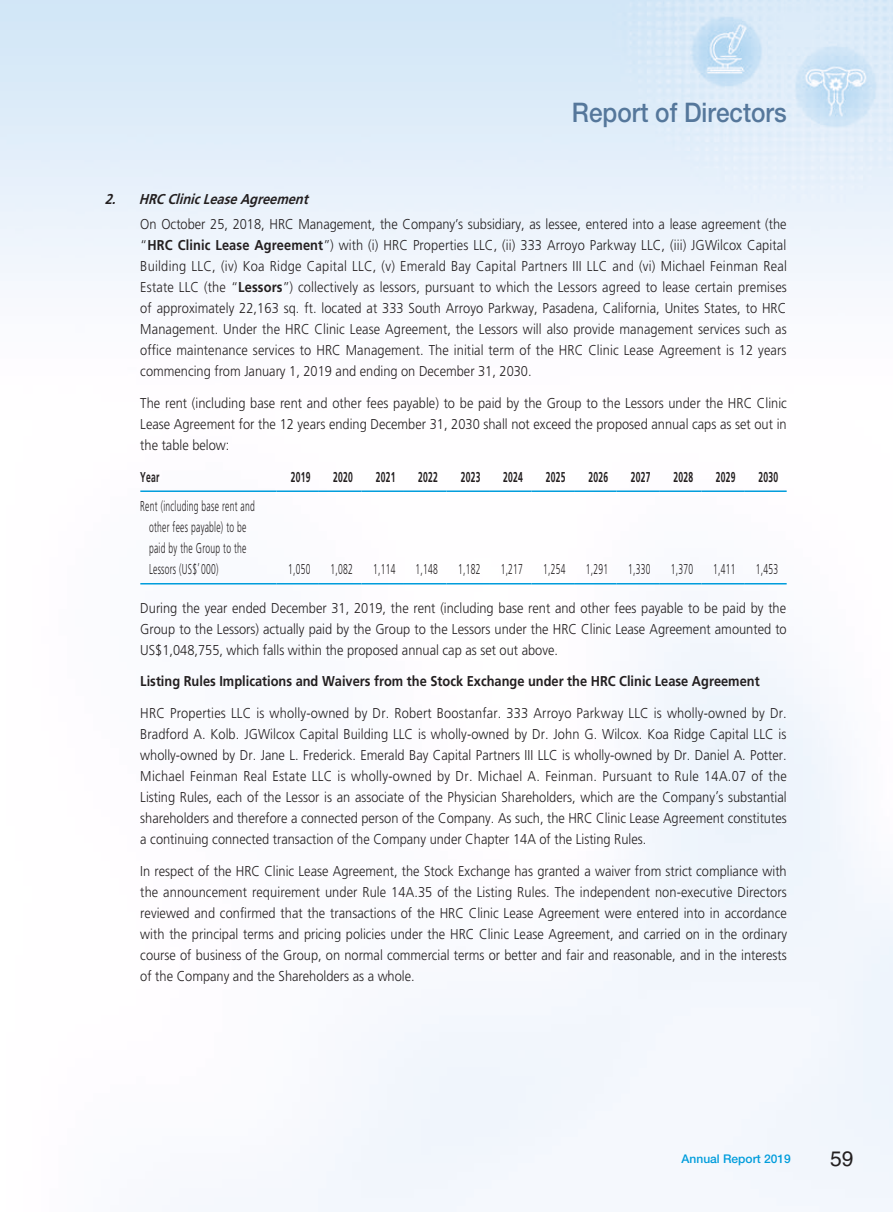
<style>
.page{position:relative;width:893px;height:1212px;background:#fff}
.page>*{position:absolute;margin:0;border:0;box-sizing:border-box;transform-origin:0 0}
.t1{font:500 27px "Helvetica Neue LT Std";color:#55779b;scale:.9 1}
.t2{font:21px "Helvetica LT Std";color:#231f20}
.t3{font:300 14.25px/21px "Frutiger LT Std";color:#231f20;text-align:justify;scale:.9 1}
.t4{font:700 14.25px "Frutiger LT Std";color:#231f20;scale:.9 1}
.t5{font:300 14.25px/21px "Frutiger LT Std";letter-spacing:.03em;color:#231f20;scale:.6 1}
.t6{font:300 14.25px "Frutiger LT Std";color:#231f20;scale:.6 1}
.t7{font:700 14.25px "Frutiger LT Std";color:#231f20;scale:.6 1}
.t8{font:italic 700 14.25px "Frutiger LT Std";color:#231f20;scale:.9 1}
.t9{font:500 12px "Helvetica Neue LT Std";color:#009ddc}
.s1{font-weight:700}
</style>
<div class="page">
<hr style="left:140px;top:490px;width:136px;height:2px;background:#009ddc">
<hr style="left:276px;top:490px;width:43px;height:2px;background:#009ddc">
<hr style="left:319px;top:490px;width:42px;height:2px;background:#009ddc">
<hr style="left:361px;top:490px;width:43px;height:2px;background:#009ddc">
<hr style="left:404px;top:490px;width:42px;height:2px;background:#009ddc">
<hr style="left:446px;top:490px;width:43px;height:2px;background:#009ddc">
<hr style="left:489px;top:490px;width:42px;height:2px;background:#009ddc">
<hr style="left:531px;top:490px;width:43px;height:2px;background:#009ddc">
<hr style="left:574px;top:490px;width:43px;height:2px;background:#009ddc">
<hr style="left:617px;top:490px;width:42px;height:2px;background:#009ddc">
<hr style="left:659px;top:490px;width:43px;height:2px;background:#009ddc">
<hr style="left:702px;top:490px;width:42px;height:2px;background:#009ddc">
<hr style="left:744px;top:490px;width:43px;height:2px;background:#009ddc">
<hr style="left:140px;top:583px;width:136px;height:1px;background:#009ddc">
<hr style="left:276px;top:583px;width:43px;height:1px;background:#009ddc">
<hr style="left:319px;top:583px;width:42px;height:1px;background:#009ddc">
<hr style="left:361px;top:583px;width:43px;height:1px;background:#009ddc">
<hr style="left:404px;top:583px;width:42px;height:1px;background:#009ddc">
<hr style="left:446px;top:583px;width:43px;height:1px;background:#009ddc">
<hr style="left:489px;top:583px;width:42px;height:1px;background:#009ddc">
<hr style="left:531px;top:583px;width:43px;height:1px;background:#009ddc">
<hr style="left:574px;top:583px;width:43px;height:1px;background:#009ddc">
<hr style="left:617px;top:583px;width:42px;height:1px;background:#009ddc">
<hr style="left:659px;top:583px;width:43px;height:1px;background:#009ddc">
<hr style="left:702px;top:583px;width:42px;height:1px;background:#009ddc">
<hr style="left:744px;top:583px;width:43px;height:1px;background:#009ddc">
<h1 class="t1" style="left:572px;top:96px;width:240px">Report of Directors</h1>
<p class="t8" style="left:105px;top:191px;width:232px">2. HRCClinicLeaseAgreement</p>
<p class="t3" style="left:140px;top:214px;width:720px">On October 25, 2018, HRC Management, the Company’s subsidiary, as lessee, entered into a lease agreement (the “<span class="s1">HRC Clinic Lease Agreement</span>”) with (i) HRC Properties LLC, (ii) 333 Arroyo Parkway LLC, (iii) JGWilcox Capital Building LLC, (iv) Koa Ridge Capital LLC, (v) Emerald Bay Capital Partners III LLC and (vi) Michael Feinman Real Estate LLC (the “<span class="s1">Lessors</span>”) collectively as lessors, pursuant to which the Lessors agreed to lease certain premises of approximately 22,163 sq. ft. located at 333 South Arroyo Parkway, Pasadena, California, Unites States, to HRC Management. Under the HRC Clinic Lease Agreement, the Lessors will also provide management services such as office maintenance services to HRC Management. The initial term of the HRC Clinic Lease Agreement is 12 years commencing from January 1, 2019 and ending on December 31, 2030.</p>
<p class="t3" style="left:140px;top:393px;width:720px">The rent (including base rent and other fees payable) to be paid by the Group to the Lessors under the HRC Clinic Lease Agreement for the 12 years ending December 31, 2030 shall not exceed the proposed annual caps as set out in the table below:</p>
<p class="t7" style="left:140px;top:468px;width:34px">Year</p>
<p class="t7" style="left:291px;top:468px;width:34px">2019</p>
<p class="t7" style="left:333px;top:468px;width:34px">2020</p>
<p class="t7" style="left:376px;top:468px;width:34px">2021</p>
<p class="t7" style="left:418px;top:468px;width:34px">2022</p>
<p class="t7" style="left:461px;top:468px;width:34px">2023</p>
<p class="t7" style="left:503px;top:468px;width:34px">2024</p>
<p class="t7" style="left:546px;top:468px;width:34px">2025</p>
<p class="t7" style="left:588px;top:468px;width:34px">2026</p>
<p class="t7" style="left:631px;top:468px;width:34px">2027</p>
<p class="t7" style="left:673px;top:468px;width:34px">2028</p>
<p class="t7" style="left:716px;top:468px;width:34px">2029</p>
<p class="t7" style="left:758px;top:468px;width:34px">2030</p>
<p class="t5" style="left:149px;top:496px;width:178px;text-indent:-9px">Rent (including base rent and other fees payable) to be paid by the Group to the<br>Lessors (US$’ 000)</p>
<p class="t6" style="left:288px;top:561px;width:39px">1,050</p>
<p class="t6" style="left:331px;top:561px;width:39px">1,082</p>
<p class="t6" style="left:373px;top:561px;width:39px">1,114</p>
<p class="t6" style="left:416px;top:561px;width:39px">1,148</p>
<p class="t6" style="left:458px;top:561px;width:39px">1,182</p>
<p class="t6" style="left:501px;top:561px;width:39px">1,217</p>
<p class="t6" style="left:543px;top:561px;width:39px">1,254</p>
<p class="t6" style="left:586px;top:561px;width:39px">1,291</p>
<p class="t6" style="left:628px;top:561px;width:39px">1,330</p>
<p class="t6" style="left:671px;top:561px;width:39px">1,370</p>
<p class="t6" style="left:713px;top:561px;width:39px">1,411</p>
<p class="t6" style="left:756px;top:561px;width:39px">1,453</p>
<p class="t3" style="left:140px;top:597px;width:720px">During the year ended December 31, 2019, the rent (including base rent and other fees payable to be paid by the Group to the Lessors) actually paid by the Group to the Lessors under the HRC Clinic Lease Agreement amounted to US$1,048,755, which falls within the proposed annual cap as set out above.</p>
<p class="t4" style="left:140px;top:673px;width:690px">Listing Rules Implications and Waivers from the Stock Exchange under the HRC Clinic Lease Agreement</p>
<p class="t3" style="left:140px;top:703px;width:720px">HRC Properties LLC is wholly-owned by Dr. Robert Boostanfar. 333 Arroyo Parkway LLC is wholly-owned by Dr.<br>Bradford A. Kolb. JGWilcox Capital Building LLC is wholly-owned by Dr. John G. Wilcox. Koa Ridge Capital LLC is wholly-owned by Dr. Jane L. Frederick. Emerald Bay Capital Partners III LLC is wholly-owned by Dr. Daniel A. Potter.<br>Michael Feinman Real Estate LLC is wholly-owned by Dr. Michael A. Feinman. Pursuant to Rule 14A.07 of the Listing Rules, each of the Lessor is an associate of the Physician Shareholders, which are the Company’s substantial shareholders and therefore a connected person of the Company. As such, the HRC Clinic Lease Agreement constitutes a continuing connected transaction of the Company under Chapter 14A of the Listing Rules.</p>
<p class="t3" style="left:140px;top:860px;width:720px">In respect of the HRC Clinic Lease Agreement, the Stock Exchange has granted a waiver from strict compliance with the announcement requirement under Rule 14A.35 of the Listing Rules. The independent non-executive Directors reviewed and confirmed that the transactions of the HRC Clinic Lease Agreement were entered into in accordance with the principal terms and pricing policies under the HRC Clinic Lease Agreement, and carried on in the ordinary course of business of the Group, on normal commercial terms or better and fair and reasonable, and in the interests of the Company and the Shareholders as a whole.</p>
<p class="t9" style="left:681px;top:1152px;width:111px">Annual Report 2019</p>
<h2 class="t2" style="left:830px;top:1146px;width:25px">59</h2>
</div>
